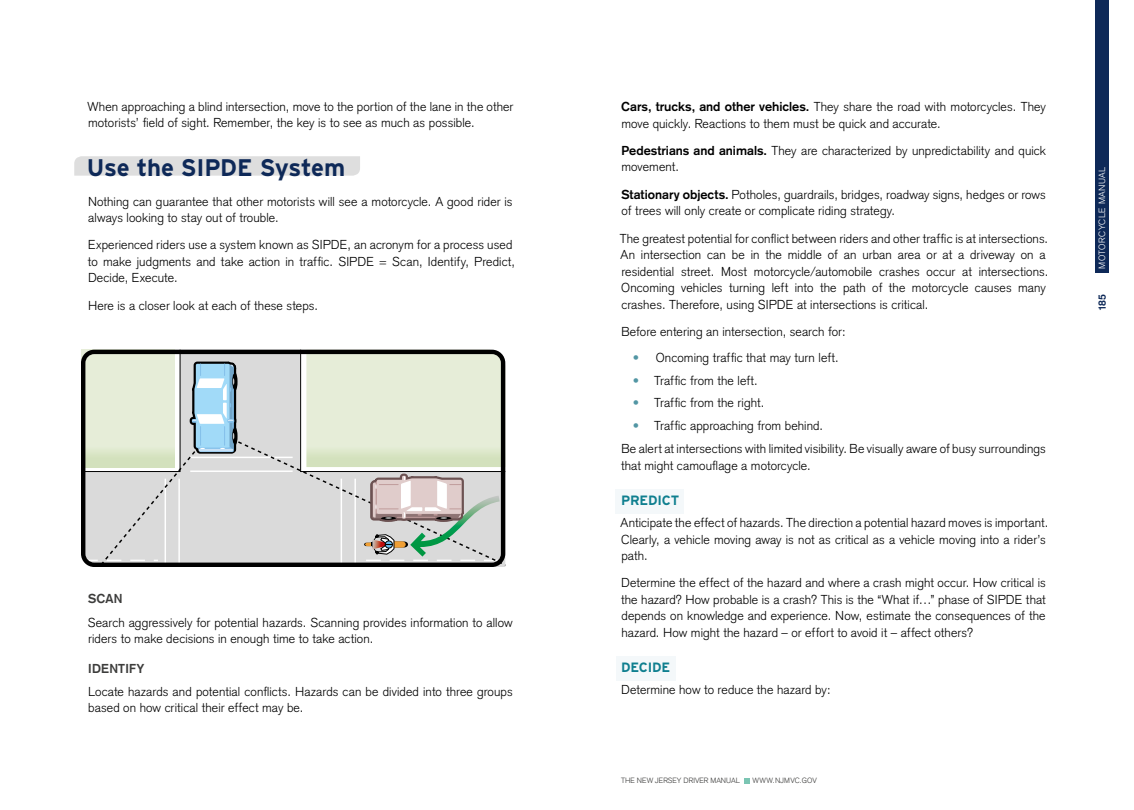
<style>
.page{position:relative;width:1134px;height:810px;background:#fff}
.page>*{position:absolute;margin:0;border:0;box-sizing:border-box;transform-origin:0 0}
.t1{font:700 24px "Interstate";letter-spacing:-.01em;color:#0e2958}
.t2{font:700 13.5px "Interstate";letter-spacing:-.015em;color:#0f7f8f}
.t3{font:300 12.75px/16.5px "Akzidenz Grotesk";letter-spacing:.01em;color:#000}
.t4{font:700 12.75px "Akzidenz Grotesk";letter-spacing:.02em;color:#3c3c3b}
.t5{font:700 10.5px "Akzidenz Grotesk";color:#0e2958}
.t6{font:300 9px "Akzidenz Grotesk";letter-spacing:.06em;color:#fff}
.t7{font:300 7.5px "Akzidenz Grotesk";color:#3c3c3b}
.t8{font:300 7.5px "Akzidenz Grotesk";letter-spacing:.03em;color:#3c3c3b}
.s1{font-weight:700}
.s2{color:#5296a4}
</style>
<div class="page">
<div style="left:74px;top:156px;width:286px;height:20px;background:#dedede"></div>
<div style="left:616px;top:489px;width:68px;height:24px;background:#f4f8fa"></div>
<div style="left:616px;top:656px;width:60px;height:24px;background:#f4f8fa"></div>
<svg style="left:240px;top:350px;width:265px;height:217px;background:#c4c4c4"></svg>
<svg style="left:81px;top:350px;width:159px;height:217px;background:#c5ccc8"></svg>
<svg style="left:300px;top:350px;width:205px;height:211px;background:#d2d6c9"></svg>
<div style="left:1095px;top:0;width:14px;height:273px;background:#0e2958"></div>
<svg style="left:744px;top:778px;width:6px;height:6px"></svg>
<p class="t3" style="left:88px;top:98px;width:427px">When approaching a blind intersection, move to the portion of the lane in the other motorists’ field of sight. Remember, the key is to see as much as possible.</p>
<h1 class="t1" style="left:87px;top:154px;width:260px">Use the SIPDE System</h1>
<p class="t3" style="left:88px;top:193px;width:426px">Nothing can guarantee that other motorists will see a motorcycle. A good rider is always looking to stay out of trouble.</p>
<p class="t3" style="left:88px;top:237px;width:429px">Experienced riders use a system known as SIPDE, an acronym for a process used to make judgments and take action in traffic. SIPDE = Scan, Identify, Predict,<br>Decide, Execute.</p>
<p class="t3" style="left:88px;top:297px;width:232px">Here is a closer look at each of these steps.</p>
<p class="t4" style="left:88px;top:591px;width:36px">SCAN</p>
<p class="t3" style="left:88px;top:614px;width:426px">Search aggressively for potential hazards. Scanning provides information to allow riders to make decisions in enough time to take action.</p>
<p class="t4" style="left:88px;top:661px;width:58px">IDENTIFY</p>
<p class="t3" style="left:88px;top:683px;width:426px">Locate hazards and potential conflicts. Hazards can be divided into three groups based on how critical their effect may be.</p>
<p class="t3" style="left:621px;top:99px;width:426px"><span class="s1">Cars, trucks, and other vehicles.</span> They share the road with motorcycles. They move quickly. Reactions to them must be quick and accurate.</p>
<p class="t3" style="left:621px;top:142px;width:426px"><span class="s1">Pedestrians and animals.</span> They are characterized by unpredictability and quick movement.</p>
<p class="t3" style="left:621px;top:186px;width:426px"><span class="s1">Stationary objects.</span> Potholes, guardrails, bridges, roadway signs, hedges or rows of trees will only create or complicate riding strategy.</p>
<p class="t3" style="left:620px;top:230px;width:430px">The greatest potential for conflict between riders and other traffic is at intersections.<br>An intersection can be in the middle of an urban area or at a driveway on a residential street. Most motorcycle/automobile crashes occur at intersections.<br>Oncoming vehicles turning left into the path of the motorcycle causes many crashes. Therefore, using SIPDE at intersections is critical.</p>
<p class="t3" style="left:621px;top:323px;width:226px">Before entering an intersection, search for:</p>
<p class="t3" style="left:633px;top:350px;width:208px"><span class="s2">•</span> Oncoming traffic that may turn left.</p>
<p class="t3" style="left:633px;top:372px;width:126px"><span class="s2">•</span> Traffic from the left.</p>
<p class="t3" style="left:633px;top:395px;width:133px"><span class="s2">•</span> Traffic from the right.</p>
<p class="t3" style="left:621px;top:414px;width:426px;line-height:23.2px;text-indent:11px"><span class="s2">•</span> Traffic approaching from behind.<br>Be alert at intersections with limited visibility. Be visually aware of busy surroundings</p>
<p class="t3" style="left:621px;top:457px;width:191px">that might camouflage a motorcycle.</p>
<p class="t2" style="left:621px;top:493px;width:60px">PREDICT</p>
<p class="t3" style="left:621px;top:514px;width:429px">Anticipate the effect of hazards. The direction a potential hazard moves is important.<br>Clearly, a vehicle moving away is not as critical as a vehicle moving into a rider’s path.</p>
<p class="t3" style="left:621px;top:575px;width:426px;text-align:justify">Determine the effect of the hazard and where a crash might occur. How critical is the hazard? How probable is a crash? This is the “What if…” phase of SIPDE that depends on knowledge and experience. Now, estimate the consequences of the hazard. How might the hazard – or effort to avoid it – affect others?</p>
<p class="t2" style="left:621px;top:660px;width:51px">DECIDE</p>
<p class="t3" style="left:621px;top:682px;width:211px">Determine how to reduce the hazard by:</p>
<p class="t7" style="left:621px;top:776px;width:121px">THE NEW JERSEY DRIVER MANUAL</p>
<p class="t8" style="left:753px;top:776px;width:66px">WWW.NJMVC.GOV</p>
<p class="t6" style="left:1097px;top:269px;width:104px;rotate:-90deg">Motorcycle Manual</p>
<p class="t5" style="left:1096px;top:311px;width:19px;rotate:-90deg">185</p>
</div>
